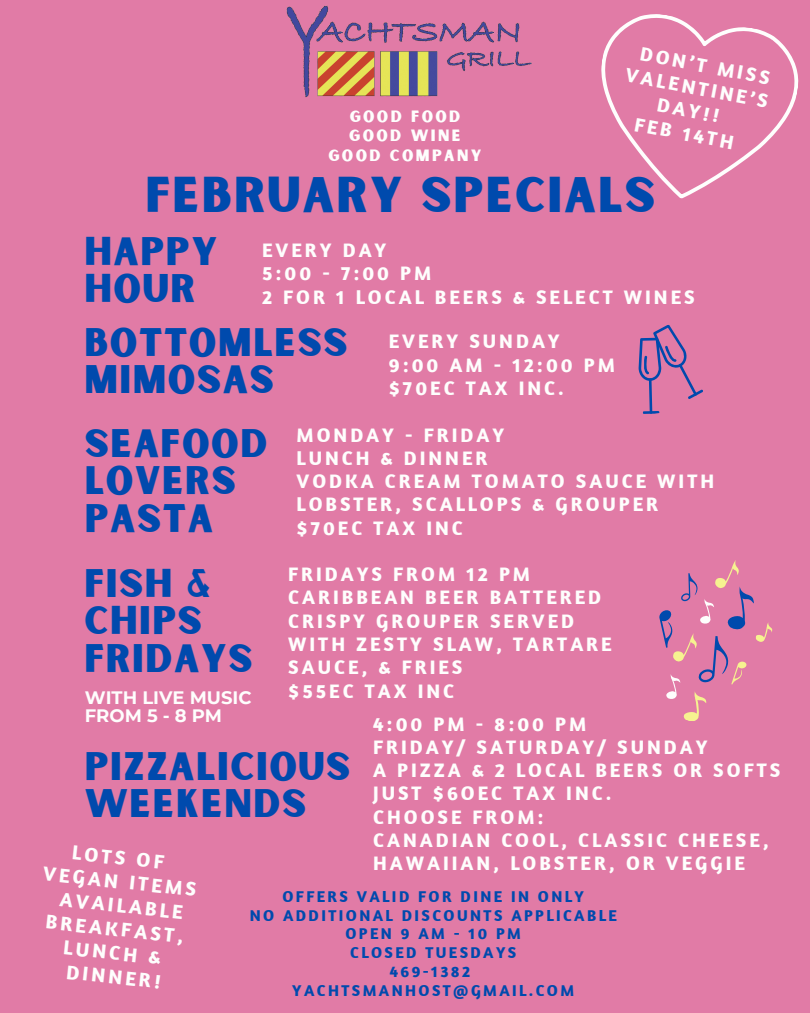
<style>
.page{position:relative;width:810px;height:1013px;background:#fff}
.page>*{position:absolute;margin:0;border:0;box-sizing:border-box;transform-origin:0 0}
.t1{font:48px "Sunborn Sans One";letter-spacing:.04em;color:#004aad}
.t2{font:38px/37.5px "Sunborn Sans One";letter-spacing:.04em;color:#004aad}
.t3{font:700 20.3px "Amaranth";color:#fefefd}
.t4{font:700 20px/23.2px "Amaranth";letter-spacing:.15em;color:#fefefd}
.t5{font:700 18px "Montserrat";color:#fefefd}
.t6{font:700 16px "Amaranth";letter-spacing:.15em;color:#004aad}
.t7{font:15.6px "Sunborn Sans One";letter-spacing:.15em;color:#fefefd}
</style>
<div class="page">
<div style="left:0;top:0;width:810px;height:1012px;background:#e17ba6"></div>
<img style="left:286px;top:5px;width:246px;height:93px">
<svg style="left:638px;top:324px;width:65px;height:90px"></svg>
<svg style="left:659px;top:560px;width:114px;height:161px"></svg>
<svg style="left:601px;top:14px;width:198px;height:185px"></svg>
<p class="t7" style="left:350px;top:106px;width:112px">GOOD FOOD</p>
<p class="t7" style="left:349px;top:126px;width:113px">GOOD WINE</p>
<p class="t7" style="left:328px;top:145px;width:155px">GOOD COMPANY</p>
<p class="t4" style="left:643px;top:41px;width:133px;rotate:11deg">DON’T MISS</p>
<p class="t4" style="left:660px;top:92px;width:65px;rotate:11deg">DAY!!</p>
<p class="t4" style="left:628px;top:62px;width:146px;rotate:11deg">VALENTINE’S</p>
<p class="t4" style="left:637px;top:112px;width:102px;rotate:11deg">FEB 14TH</p>
<p class="t1" style="left:146px;top:164px;width:511px">FEBRUARY SPECIALS</p>
<p class="t2" style="left:84px;top:234px;width:135px">HAPPY</p>
<p class="t2" style="left:84px;top:272px;width:113px">HOUR</p>
<p class="t4" style="left:262px;top:238px;width:126px">EVERY DAY</p>
<p class="t4" style="left:262px;top:261px;width:171px">5:00 - 7:00 PM</p>
<p class="t4" style="left:262px;top:284px;width:434px">2 FOR 1 LOCAL BEERS &amp; SELECT WINES</p>
<p class="t2" style="left:84px;top:325px;width:265px">BOTTOMLESS</p>
<p class="t2" style="left:84px;top:363px;width:191px">MIMOSAS</p>
<p class="t4" style="left:389px;top:329px;width:172px">EVERY SUNDAY</p>
<p class="t4" style="left:389px;top:352px;width:228px">9:00 AM - 12:00 PM</p>
<p class="t4" style="left:389px;top:376px;width:177px">$70EC TAX INC.</p>
<p class="t2" style="left:85px;top:426px;width:184px">SEAFOOD<br>LOVERS</p>
<p class="t2" style="left:85px;top:501px;width:130px">PASTA</p>
<p class="t4" style="left:297px;top:422px;width:209px">MONDAY - FRIDAY</p>
<p class="t4" style="left:297px;top:446px;width:192px">LUNCH &amp; DINNER</p>
<p class="t4" style="left:297px;top:469px;width:419px">VODKA CREAM TOMATO SAUCE WITH<br>LOBSTER, SCALLOPS &amp; GROUPER</p>
<p class="t4" style="left:297px;top:515px;width:168px">$70EC TAX INC</p>
<p class="t4" style="left:288px;top:562px;width:325px">FRIDAYS FROM 12 PM<br>CARIBBEAN BEER BATTERED<br>CRISPY GROUPER SERVED<br>WITH ZESTY SLAW, TARTARE<br>SAUCE, &amp; FRIES</p>
<p class="t4" style="left:288px;top:678px;width:168px">$55EC TAX INC</p>
<p class="t2" style="left:84px;top:566px;width:128px">FISH &amp;<br>CHIPS</p>
<p class="t2" style="left:84px;top:641px;width:170px">FRIDAYS</p>
<p class="t5" style="left:85px;top:686px;width:168px">WITH LIVE MUSIC</p>
<p class="t5" style="left:85px;top:705px;width:139px">FROM 5 - 8 PM</p>
<p class="t4" style="left:373px;top:711px;width:215px">4:00 PM - 8:00 PM</p>
<p class="t4" style="left:373px;top:734px;width:336px">FRIDAY/ SATURDAY/ SUNDAY</p>
<p class="t4" style="left:373px;top:758px;width:409px">A PIZZA &amp; 2 LOCAL BEERS OR SOFTS</p>
<p class="t4" style="left:373px;top:781px;width:240px">JUST $6OEC TAX INC.</p>
<p class="t4" style="left:373px;top:804px;width:172px">CHOOSE FROM:</p>
<p class="t4" style="left:373px;top:827px;width:397px">CANADIAN COOL, CLASSIC CHEESE,</p>
<p class="t4" style="left:373px;top:851px;width:373px">HAWAIIAN, LOBSTER, OR VEGGIE</p>
<p class="t6" style="left:282px;top:886px;width:303px">OFFERS VALID FOR DINE IN ONLY</p>
<p class="t6" style="left:250px;top:905px;width:369px">NO ADDITIONAL DISCOUNTS APPLICABLE</p>
<p class="t6" style="left:345px;top:923px;width:177px">OPEN 9 AM - 10 PM</p>
<p class="t6" style="left:350px;top:942px;width:168px">CLOSED TUESDAYS</p>
<p class="t6" style="left:390px;top:961px;width:82px">469-1382</p>
<p class="t6" style="left:292px;top:980px;width:283px">YACHTSMANHOST@GMAIL.COM</p>
<p class="t2" style="left:85px;top:749px;width:267px">PIZZALICIOUS</p>
<p class="t2" style="left:85px;top:787px;width:223px">WEEKENDS</p>
<p class="t3" style="left:74px;top:839px;width:93px;rotate:6deg">LOTS OF</p>
<p class="t3" style="left:45px;top:860px;width:155px;rotate:6deg">VEGAN ITEMS</p>
<p class="t3" style="left:61px;top:886px;width:125px;rotate:6deg">AVAILABLE</p>
<p class="t3" style="left:47px;top:908px;width:140px;rotate:6deg">BREAKFAST,</p>
<p class="t3" style="left:65px;top:934px;width:99px;rotate:6deg">LUNCH &amp;</p>
<p class="t3" style="left:68px;top:958px;width:96px;rotate:6deg">DINNER!</p>
</div>
